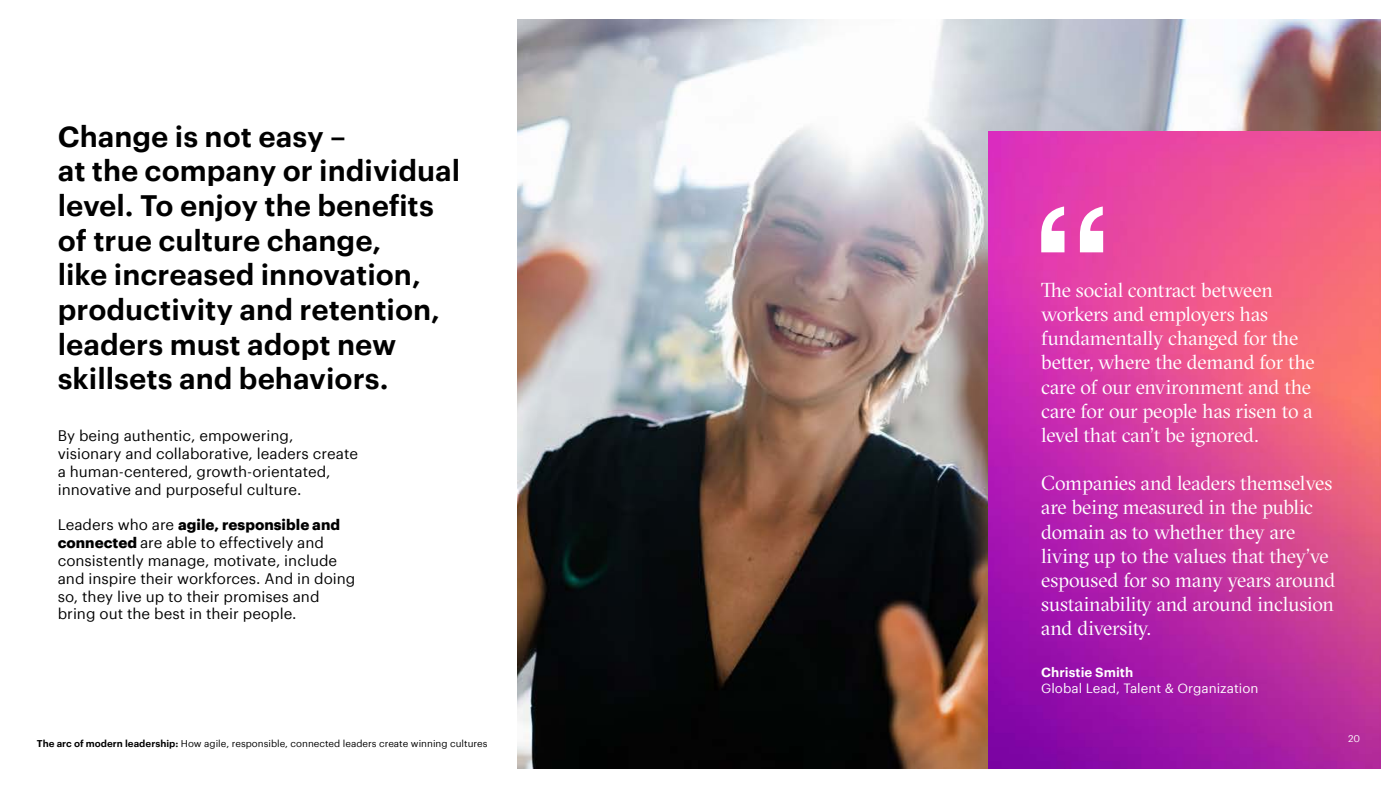
<style>
.page{position:relative;width:1400px;height:788px;background:#fff}
.page>*{position:absolute;margin:0;border:0;box-sizing:border-box;transform-origin:0 0}
.t1{font:600 28.88px/34.6px "Graphik";color:#000}
.t2{font:20.12px/24.2px "GT Sectra Fine";letter-spacing:-.01em;color:#fff}
.t3{font:14.88px/17.8px "Graphik";color:#000}
.t4{font:13.12px "Graphik";color:#fff}
.t5{font:600 13.12px "Graphik";color:#fff}
.t6{font:9.62px "Graphik";color:#000}
.t7{font:9.62px "Graphik";color:#fff}
.s1{font-weight:700}
.s2{font-weight:600}
</style>
<div class="page">
<img style="left:517px;top:19px;width:864px;height:749px">
<img style="left:989px;top:131px;width:392px;height:637px">
<svg style="left:1041px;top:206px;width:62px;height:46px"></svg>
<h1 class="t1" style="left:58px;top:116px;width:404px">Change is not easy –<br>at the company or individual level. To enjoy the benefits of true culture change,<br>like increased innovation, productivity and retention, leaders must adopt new skillsets and behaviors.</h1>
<p class="t3" style="left:58px;top:425px;width:302px">By being authentic, empowering, visionary and collaborative, leaders create a human-centered, growth-orientated, innovative and purposeful culture.</p>
<p class="t3" style="left:58px;top:514px;width:299px">Leaders who are <span class="s1">agile, responsible and connected</span> are able to effectively and consistently manage, motivate, include and inspire their workforces. And in doing so, they live up to their promises and bring out the best in their people.</p>
<p class="t6" style="left:37px;top:736px;width:452px"><span class="s2">The arc of modern leadership:</span> How agile, responsible, connected leaders create winning cultures</p>
<p class="t2" style="left:1041px;top:278px;width:275px">The social contract between workers and employers has fundamentally changed for the better, where the demand for the care of our environment and the care for our people has risen to a level that can’t be ignored.</p>
<p class="t2" style="left:1041px;top:471px;width:296px">Companies and leaders themselves are being measured in the public domain as to whether they are living up to the values that they’ve espoused for so many years around sustainability and around inclusion and diversity.</p>
<p class="t5" style="left:1041px;top:662px;width:94px">Christie Smith</p>
<p class="t4" style="left:1041px;top:678px;width:219px">Global Lead, Talent &amp; Organization</p>
<p class="t7" style="left:1348px;top:731px;width:14px">20</p>
</div>
